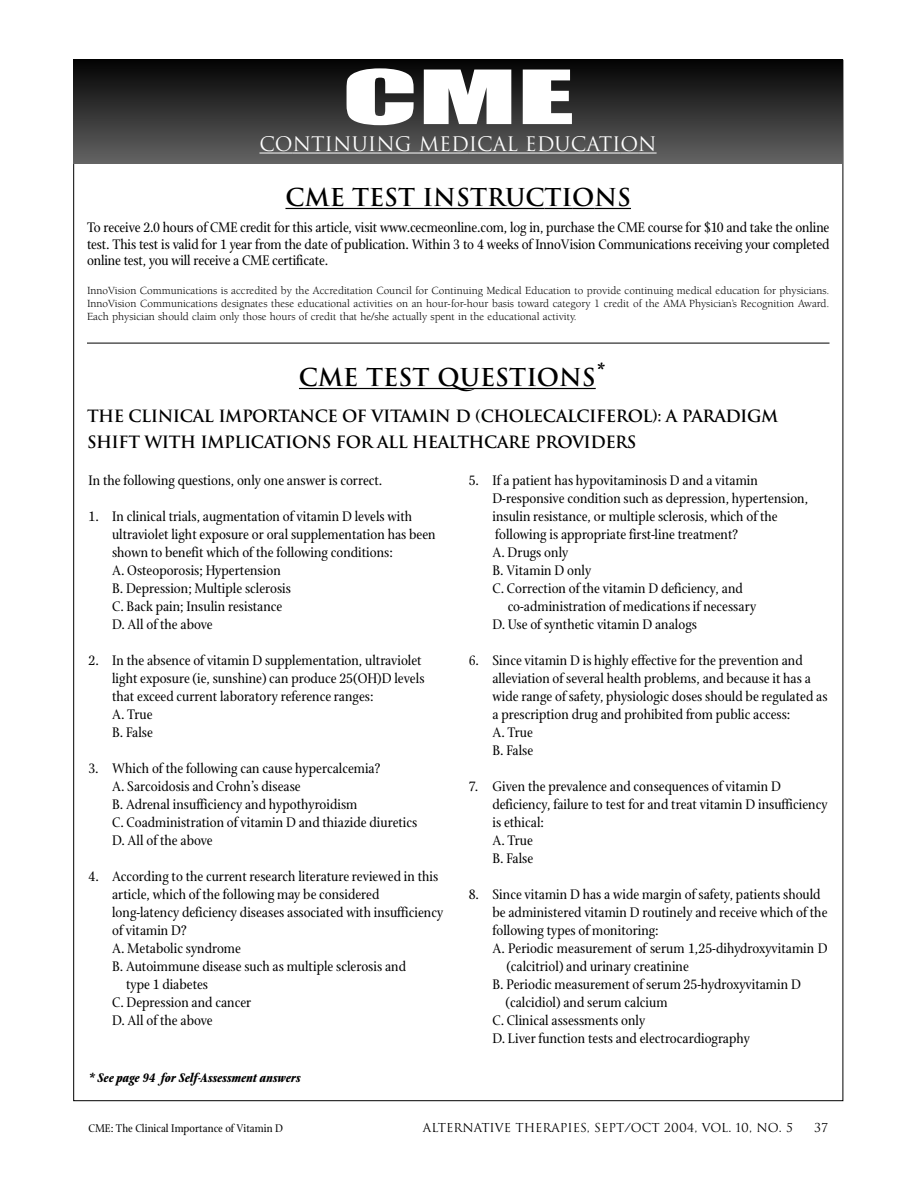
<style>
.page{position:relative;width:918px;height:1188px;background:#fff}
.page>*{position:absolute;margin:0;border:0;box-sizing:border-box;transform-origin:0 0}
.t1{font:69px "Impact";color:#fff;scale:2 1}
.t2{font:700 24px "Trajan";color:#000}
.t3{font:19.5px "Trajan";color:#fff}
.t4{font:italic 700 18px "Stone Print";color:#000}
.t5{font:700 16.5px/25.5px "Trajan";letter-spacing:-.03em;color:#000}
.t6{font:15px/18px "Stone Print";color:#000}
.t7{font:italic 700 13.5px "Stone Print";color:#000}
.t8{font:12px "Trajan";color:#000}
.t9{font:12px "Stone Print";color:#000}
.t10{font:11.25px/12.8px "Berkeley";color:#000;text-align:justify}
</style>
<div class="page">
<hr style="left:285px;top:208px;width:220px;height:1px;background:#000">
<hr style="left:505px;top:208px;width:40px;height:1px;background:#000">
<svg style="left:545px;top:208px;width:49px;height:1px"></svg>
<hr style="left:594px;top:208px;width:37px;height:1px;background:#000">
<hr style="left:87px;top:343px;width:743px;height:1px;background:#000">
<hr style="left:299px;top:388px;width:238px;height:1px;background:#000">
<svg style="left:537px;top:388px;width:22px;height:1px"></svg>
<hr style="left:559px;top:388px;width:37px;height:1px;background:#000">
<div style="left:74px;top:59px;width:769px;height:105px;background:linear-gradient(to bottom,#020202,#646464)"></div>
<svg style="left:259px;top:153px;width:34px;height:1px"></svg>
<hr style="left:293px;top:153px;width:176px;height:1px;background:#fff">
<hr style="left:477px;top:153px;width:122px;height:1px;background:#fff">
<svg style="left:599px;top:153px;width:58px;height:1px"></svg>
<h1 class="t1" style="left:342px;top:75px;width:118px">CME</h1>
<h3 class="t3" style="left:259px;top:133px;width:399px">CONTINUING MEDICAL EDUCATION</h3>
<h2 class="t2" style="left:285px;top:184px;width:347px">CME TEST INSTRUCTIONS</h2>
<p class="t6" style="left:87px;top:222px;width:744px;line-height:16.5px;text-align:justify">To receive 2.0 hours of CME credit for this article, visit www.cecmeonline.com, log in, purchase the CME course for $10 and take the online test. This test is valid for 1 year from the date of publication. Within 3 to 4 weeks of InnoVision Communications receiving your completed online test, you will receive a CME certificate.</p>
<p class="t10" style="left:87px;top:286px;width:744px">InnoVision Communications is accredited by the Accreditation Council for Continuing Medical Education to provide continuing medical education for physicians.<br>InnoVision Communications designates these educational activities on an hour-for-hour basis toward category 1 credit of the AMA Physician’s Recognition Award.<br>Each physician should claim only those hours of credit that he/she actually spent in the educational activity.</p>
<p class="t4" style="left:596px;top:362px;width:10px">*</p>
<p class="t5" style="left:87px;top:404px;width:693px">THE CLINICAL IMPORTANCE OF VITAMIN D (CHOLECALCIFEROL): A PARADIGM<br>SHIFT WITH IMPLICATIONS FOR ALL HEALTHCARE PROVIDERS</p>
<h2 class="t2" style="left:299px;top:364px;width:298px">CME TEST QUESTIONS</h2>
<p class="t6" style="left:88px;top:474px;width:295px">In the following questions, only one answer is correct.</p>
<p class="t6" style="left:112px;top:510px;width:325px;text-indent:-24px">1. In clinical trials, augmentation of vitamin D levels with ultraviolet light exposure or oral supplementation has been shown to benefit which of the following conditions:<br>A. Osteoporosis; Hypertension<br>B. Depression; Multiple sclerosis<br>C. Back pain; Insulin resistance<br>D. All of the above</p>
<p class="t6" style="left:112px;top:654px;width:314px;text-indent:-24px">2. In the absence of vitamin D supplementation, ultraviolet light exposure (ie, sunshine) can produce 25(OH)D levels that exceed current laboratory reference ranges:<br>A. True<br>B. False</p>
<p class="t6" style="left:112px;top:762px;width:307px;text-indent:-24px">3. Which of the following can cause hypercalcemia?<br>A. Sarcoidosis and Crohn’s disease<br>B. Adrenal insufficiency and hypothyroidism<br>C. Coadministration of vitamin D and thiazide diuretics D. All of the above</p>
<p class="t6" style="left:88px;top:870px;width:351px">4. According to the current research literature reviewed in this</p>
<p class="t6" style="left:112px;top:888px;width:269px">article, which of the following may be considered</p>
<p class="t6" style="left:112px;top:906px;width:333px">long-latency deficiency diseases associated with insufficiency</p>
<p class="t6" style="left:112px;top:924px;width:76px">of vitamin D?</p>
<p class="t6" style="left:112px;top:942px;width:130px">A. Metabolic syndrome</p>
<p class="t6" style="left:112px;top:960px;width:295px">B. Autoimmune disease such as multiple sclerosis and</p>
<p class="t6" style="left:126px;top:978px;width:84px">type 1 diabetes</p>
<p class="t6" style="left:112px;top:996px;width:141px">C. Depression and cancer</p>
<p class="t6" style="left:112px;top:1014px;width:102px">D. All of the above</p>
<p class="t7" style="left:88px;top:1072px;width:214px">* See page 94 for Self-Assessment answers</p>
<p class="t6" style="left:469px;top:474px;width:291px">5. If a patient has hypovitaminosis D and a vitamin</p>
<p class="t6" style="left:492px;top:492px;width:317px">D-responsive condition such as depression, hypertension,</p>
<p class="t6" style="left:492px;top:510px;width:287px">insulin resistance, or multiple sclerosis, which of the</p>
<p class="t6" style="left:495px;top:528px;width:244px">following is appropriate first-line treatment?</p>
<p class="t6" style="left:492px;top:546px;width:77px">A. Drugs only</p>
<p class="t6" style="left:492px;top:564px;width:100px">B. Vitamin D only</p>
<p class="t6" style="left:492px;top:582px;width:252px">C. Correction of the vitamin D deficiency, and</p>
<p class="t6" style="left:508px;top:600px;width:250px">co-administration of medications if necessary</p>
<p class="t6" style="left:492px;top:618px;width:206px">D. Use of synthetic vitamin D analogs</p>
<p class="t6" style="left:492px;top:654px;width:337px;text-indent:-24px">6. Since vitamin D is highly effective for the prevention and alleviation of several health problems, and because it has a wide range of safety, physiologic doses should be regulated as a prescription drug and prohibited from public access:<br>A. True<br>B. False</p>
<p class="t6" style="left:492px;top:780px;width:337px;text-indent:-24px">7. Given the prevalence and consequences of vitamin D deficiency, failure to test for and treat vitamin D insufficiency is ethical:<br>A. True<br>B. False</p>
<p class="t6" style="left:469px;top:888px;width:353px">8. Since vitamin D has a wide margin of safety, patients should</p>
<p class="t6" style="left:492px;top:906px;width:337px">be administered vitamin D routinely and receive which of the</p>
<p class="t6" style="left:492px;top:924px;width:168px">following types of monitoring:</p>
<p class="t6" style="left:492px;top:942px;width:337px">A. Periodic measurement of serum 1,25-dihydroxyvitamin D</p>
<p class="t6" style="left:506px;top:960px;width:184px">(calcitriol) and urinary creatinine</p>
<p class="t6" style="left:492px;top:978px;width:310px">B. Periodic measurement of serum 25-hydroxyvitamin D</p>
<p class="t6" style="left:506px;top:996px;width:163px">(calcidiol) and serum calcium</p>
<p class="t6" style="left:492px;top:1014px;width:154px">C. Clinical assessments only</p>
<p class="t6" style="left:492px;top:1032px;width:259px">D. Liver function tests and electrocardiography</p>
<p class="t9" style="left:88px;top:1125px;width:196px">CME: The Clinical Importance of Vitamin D</p>
<p class="t8" style="left:423px;top:1121px;width:371px">ALTERNATIVE THERAPIES, SEPT/OCT 2004, VOL. 10, NO. 5</p>
<p class="t8" style="left:814px;top:1121px;width:15px">37</p>
</div>
